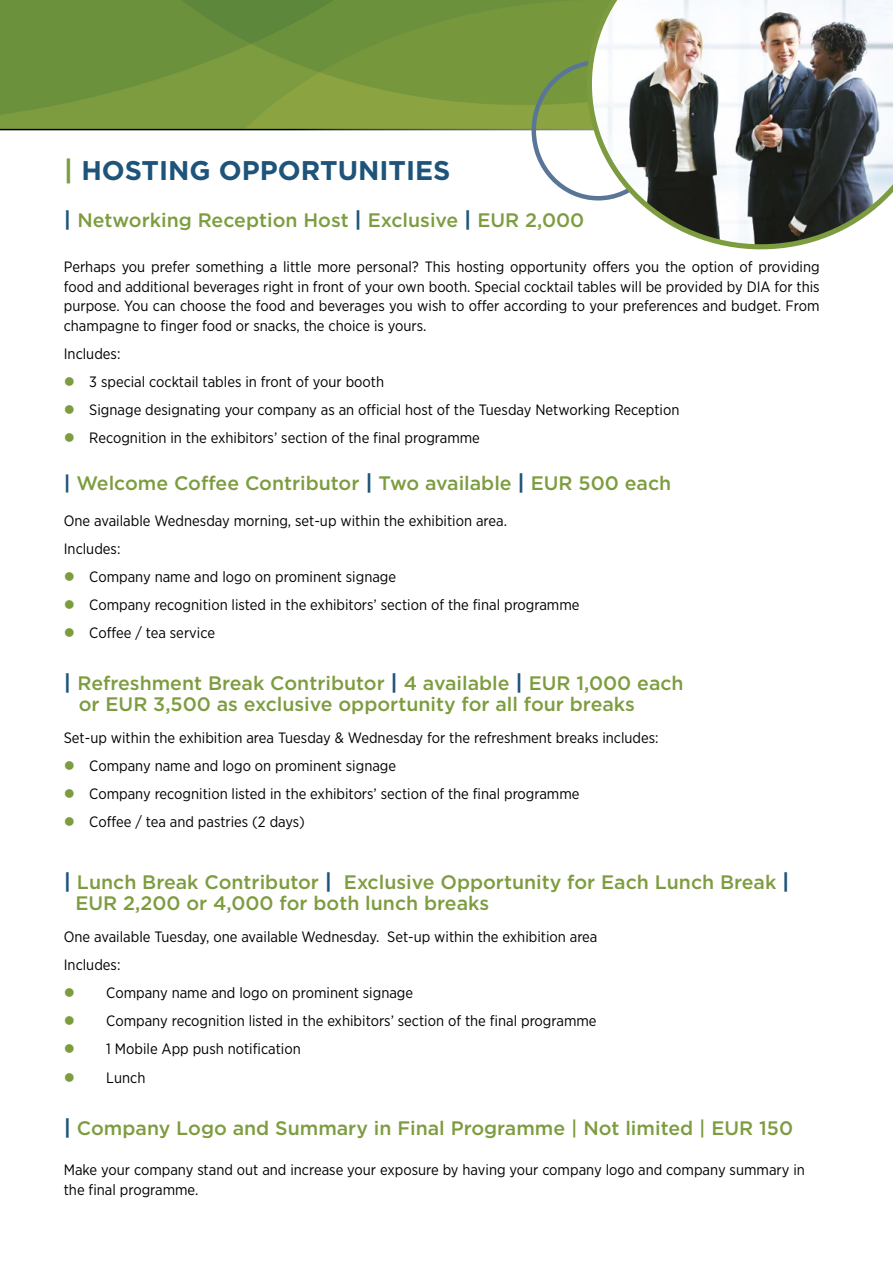
<style>
.page{position:relative;width:893px;height:1263px;background:#fff}
.page>*{position:absolute;margin:0;border:0;box-sizing:border-box;transform-origin:0 0}
.t1{font:700 27px "Gotham";color:#1e547a}
.t2{font:500 19.5px/21px "Gotham";color:#7d9c3f}
.t3{font:15px/19.5px "Gotham Narrow";color:#000}
.s1{color:#7d9c3f}
.s2{font-weight:700;font-size:21px;color:#1d547b}
.s3{font-weight:700;color:#1d547b}
</style>
<div class="page">
<svg style="left:0;top:0;width:587px;height:130px;background:#74953d"></svg>
<img style="left:587px;top:0;width:306px;height:249px">
<h1 class="t1" style="left:64px;top:153px;width:388px"><span class="s1">|</span> HOSTING OPPORTUNITIES</h1>
<h2 class="t2" style="left:64px;top:210px;width:522px"><span class="s2">|</span> Networking Reception Host <span class="s2">|</span> Exclusive <span class="s2">|</span> EUR 2,000</h2>
<p class="t3" style="left:64px;top:257px;width:757px;text-align:justify">Perhaps you prefer something a little more personal? This hosting opportunity offers you the option of providing food and additional beverages right in front of your own booth. Special cocktail tables will be provided by DIA for this purpose. You can choose the food and beverages you wish to offer according to your preferences and budget. From champagne to finger food or snacks, the choice is yours.</p>
<p class="t3" style="left:64px;top:344px;width:58px">Includes:</p>
<p class="t3" style="left:64px;top:372px;width:322px"><span class="s1">●</span> 3 special cocktail tables in front of your booth</p>
<p class="t3" style="left:64px;top:400px;width:617px"><span class="s1">●</span> Signage designating your company as an official host of the Tuesday Networking Reception</p>
<p class="t3" style="left:64px;top:428px;width:418px"><span class="s1">●</span> Recognition in the exhibitors’ section of the final programme</p>
<h2 class="t2" style="left:64px;top:472px;width:609px"><span class="s3">|</span> Welcome Coffee Contributor <span class="s2">|</span> Two available <span class="s2">|</span> EUR 500 each</h2>
<p class="t3" style="left:64px;top:507px;width:445px;line-height:28px">One available Wednesday morning, set-up within the exhibition area.<br>Includes:</p>
<p class="t3" style="left:64px;top:567px;width:334px"><span class="s1">●</span> Company name and logo on prominent signage</p>
<p class="t3" style="left:64px;top:595px;width:517px"><span class="s1">●</span> Company recognition listed in the exhibitors’ section of the final programme</p>
<p class="t3" style="left:64px;top:623px;width:153px"><span class="s1">●</span> Coffee / tea service</p>
<h2 class="t2" style="left:79px;top:672px;width:606px;text-indent:-15px"><span class="s2">|</span> Refreshment Break Contributor <span class="s2">|</span> 4 available <span class="s2">|</span> EUR 1,000 each or EUR 3,500 as exclusive opportunity for all four breaks</h2>
<p class="t3" style="left:64px;top:728px;width:596px">Set-up within the exhibition area Tuesday &amp; Wednesday for the refreshment breaks includes:</p>
<p class="t3" style="left:64px;top:756px;width:334px"><span class="s1">●</span> Company name and logo on prominent signage</p>
<p class="t3" style="left:64px;top:784px;width:517px"><span class="s1">●</span> Company recognition listed in the exhibitors’ section of the final programme</p>
<p class="t3" style="left:64px;top:812px;width:243px"><span class="s1">●</span> Coffee / tea and pastries (2 days)</p>
<h2 class="t2" style="left:75px;top:871px;width:716px;text-indent:-12px"><span class="s2">|</span> Lunch Break Contributor <span class="s2">|</span> Exclusive Opportunity for Each Lunch Break <span class="s2">|<br></span>EUR 2,200 or 4,000 for both lunch breaks</h2>
<p class="t3" style="left:64px;top:922px;width:535px;line-height:28px">One available Tuesday, one available Wednesday. Set-up within the exhibition area<br>Includes:</p>
<p class="t3" style="left:64px;top:982px;width:351px"><span class="s1">●</span> Company name and logo on prominent signage</p>
<p class="t3" style="left:64px;top:1010px;width:534px"><span class="s1">●</span> Company recognition listed in the exhibitors’ section of the final programme</p>
<p class="t3" style="left:64px;top:1038px;width:238px"><span class="s1">●</span> 1 Mobile App push notification</p>
<p class="t3" style="left:64px;top:1068px;width:83px"><span class="s1">●</span> Lunch</p>
<h2 class="t2" style="left:64px;top:1117px;width:731px"><span class="s2">|</span> Company Logo and Summary in Final Programme | Not limited | EUR 150</h2>
<p class="t3" style="left:64px;top:1160px;width:743px">Make your company stand out and increase your exposure by having your company logo and company summary in the final programme.</p>
</div>
